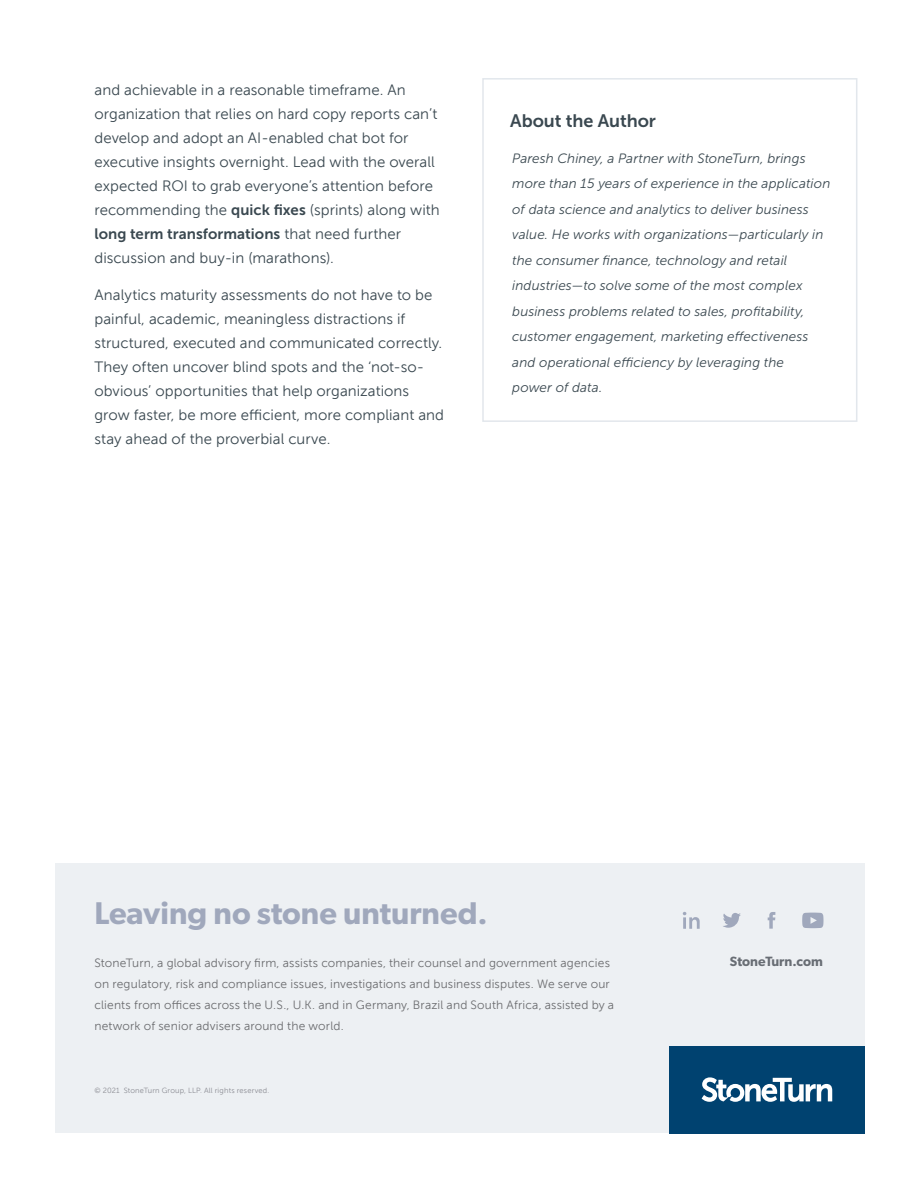
<style>
.page{position:relative;width:918px;height:1188px;background:#fff}
.page>*{position:absolute;margin:0;border:0;box-sizing:border-box;transform-origin:0 0}
.t1{font:600 31.5px "Gibson";color:#a0a8bc}
.t2{font:18px "Museo Sans 700";color:#3a4850}
.t3{font:15px/24px "Museo Sans 300";letter-spacing:.005em;color:#3a4850}
.t4{font:italic 13.5px/25.5px "Museo Sans 300";letter-spacing:.005em;color:#3a4850}
.t5{font:600 13.5px "Gibson";color:#686d74}
.t6{font:12px/21px "Museo Sans 300";letter-spacing:.015em;color:#6c6d70}
.t7{font:7.5px "Museo Sans 300";letter-spacing:.02em;color:#8a8b92}
.s1{font-family:"Museo Sans 700"}
</style>
<div class="page">
<div style="left:482px;top:78px;width:375px;height:344px;border:2px solid #e2e7ec"></div>
<div style="left:55px;top:863px;width:810px;height:270px;background:#edf0f3"></div>
<div style="left:669px;top:1046px;width:196px;height:87px;background:#004270"></div>
<svg style="left:701px;top:1077px;width:132px;height:25px"></svg>
<svg style="left:768px;top:912px;width:7px;height:17px"></svg>
<svg style="left:683px;top:912px;width:17px;height:17px"></svg>
<svg style="left:723px;top:913px;width:18px;height:15px"></svg>
<svg style="left:802px;top:913px;width:21px;height:15px"></svg>
<p class="t3" style="left:94px;top:78px;width:347px">and achievable in a reasonable timeframe. An organization that relies on hard copy reports can’t develop and adopt an AI-enabled chat bot for executive insights overnight. Lead with the overall expected ROI to grab everyone’s attention before recommending the <span class="s1">quick fixes</span> (sprints) along with <span class="s1">long term transformations</span> that need further discussion and buy-in (marathons).</p>
<p class="t3" style="left:94px;top:283px;width:351px">Analytics maturity assessments do not have to be painful, academic, meaningless distractions if structured, executed and communicated correctly.<br>They often uncover blind spots and the ‘not-so&shy;obvious’ opportunities that help organizations grow faster, be more efficient, more compliant and stay ahead of the proverbial curve.</p>
<p class="t2" style="left:510px;top:111px;width:147px">About the Author</p>
<p class="t4" style="left:512px;top:145px;width:320px">Paresh Chiney, a Partner with StoneTurn, brings more than 15 years of experience in the application of data science and analytics to deliver business value. He works with organizations—particularly in the consumer finance, technology and retail industries—to solve some of the most complex business problems related to sales, profitability, customer engagement, marketing effectiveness and operational efficiency by leveraging the<br>power of data.</p>
<p class="t1" style="left:94px;top:894px;width:395px">Leaving no stone unturned.</p>
<p class="t6" style="left:94px;top:953px;width:521px">StoneTurn, a global advisory firm, assists companies, their counsel and government agencies on regulatory, risk and compliance issues, investigations and business disputes. We serve our clients from offices across the U.S., U.K. and in Germany, Brazil and South Africa, assisted by a network of senior advisers around the world.</p>
<p class="t7" style="left:94px;top:1087px;width:176px">© 2021 StoneTurn Group, LLP. All rights reserved.</p>
<p class="t5" style="left:730px;top:953px;width:94px">StoneTurn.com</p>
</div>
